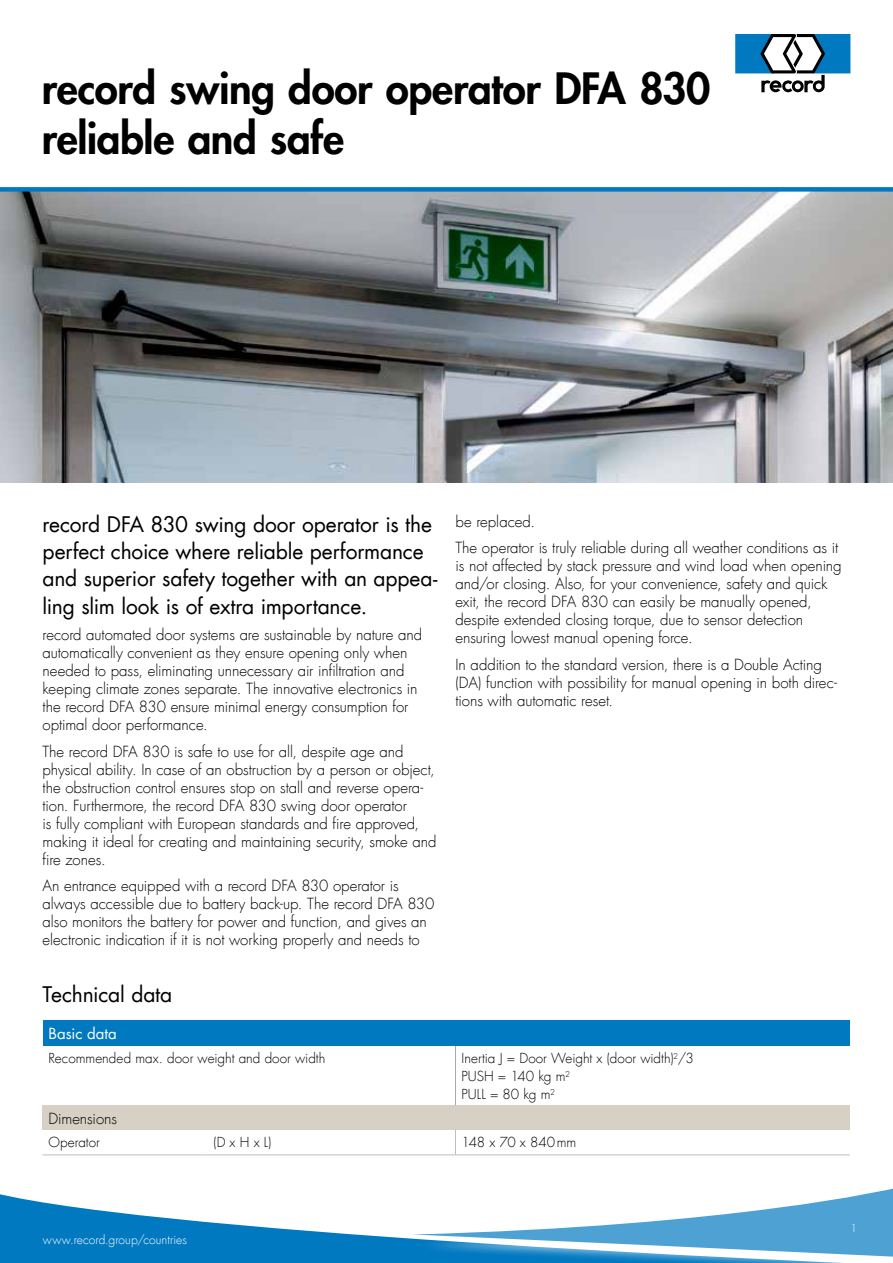
<style>
.page{position:relative;width:893px;height:1263px;background:#fff}
.page>*{position:absolute;margin:0;border:0;box-sizing:border-box;transform-origin:0 0}
.t1{font:800 42px/50.4px "Futura Std";letter-spacing:-.01em;color:#000}
.t2{font:21px/27.3px "Futura Com";letter-spacing:-.005em;color:#000}
.t3{font:300 15px/18px "Futura Com";letter-spacing:-.005em;color:#000}
.t4{font:15px "Futura Com";color:#fff}
.t5{font:300 13.5px/18px "Futura Com";color:#000}
.t6{font:300 12px "Futura Com";letter-spacing:.005em;color:#fff}
.t7{font:300 12px "Futura PT";color:#fff}
</style>
<div class="page">
<img style="left:0;top:192px;width:893px;height:291px">
<svg style="left:0;top:1194px;width:418px;height:69px;fill:#0079c1"></svg>
<div style="left:418px;top:1191px;width:475px;height:72px;background:#fff;opacity:.75"></div>
<svg style="left:411px;top:1188px;width:482px;height:68px"></svg>
<svg style="left:735px;top:34px;width:115px;height:58px"></svg>
<div style="left:0;top:187px;width:893px;height:5px;background:#0079c1"></div>
<div style="left:43px;top:1020px;width:412px;height:26px;background:#0079c1"></div>
<div style="left:455px;top:1020px;width:395px;height:26px;background:#0079c1"></div>
<div style="left:43px;top:1105px;width:807px;height:24px;background:#d6d1c4"></div>
<hr style="left:455px;top:1155px;width:395px;height:1px;background:#bcbec0">
<svg style="left:455px;top:1129px;width:1px;height:26px"></svg>
<hr style="left:43px;top:1155px;width:164px;height:1px;background:#bcbec0">
<hr style="left:207px;top:1155px;width:248px;height:1px;background:#bcbec0">
<hr style="left:455px;top:1046px;width:1px;height:59px;background:#a7a9ac">
<h1 class="t1" style="left:42px;top:63px;width:670px">record swing door operator DFA 830 reliable and safe</h1>
<h2 class="t2" style="left:43px;top:510px;width:396px">record DFA 830 swing door operator is the perfect choice where reliable performance and superior safety together with an appea&shy;ling slim look is of extra importance.</h2>
<p class="t3" style="left:43px;top:626px;width:381px">record automated door systems are sustainable by nature and automatically convenient as they ensure opening only when needed to pass, eliminating unnecessary air infiltration and keeping climate zones separate. The innovative electronics in the record DFA 830 ensure minimal energy consumption for optimal door performance.</p>
<p class="t3" style="left:43px;top:742px;width:396px">The record DFA 830 is safe to use for all, despite age and physical ability. In case of an obstruction by a person or object, the obstruction control ensures stop on stall and reverse opera&shy;tion. Furthermore, the record DFA 830 swing door operator<br>is fully compliant with European standards and fire approved, making it ideal for creating and maintaining security, smoke and fire zones.</p>
<p class="t3" style="left:43px;top:877px;width:393px">An entrance equipped with a record DFA 830 operator is always accessible due to battery back-up. The record DFA 830 also monitors the battery for power and function, and gives an electronic indication if it is not working properly and needs to</p>
<p class="t3" style="left:455px;top:508px;width:384px;line-height:26.5px">be replaced.<br>The operator is truly reliable during all weather conditions as it</p>
<p class="t3" style="left:455px;top:557px;width:388px">is not affected by stack pressure and wind load when opening and/or closing. Also, for your convenience, safety and quick exit, the record DFA 830 can easily be manually opened, despite extended closing torque, due to sensor detection ensuring lowest manual opening force.</p>
<p class="t3" style="left:455px;top:655px;width:383px">In addition to the standard version, there is a Double Acting (DA) function with possibility for manual opening in both direc&shy;tions with automatic reset.</p>
<h2 class="t2" style="left:43px;top:980px;width:131px">Technical data</h2>
<p class="t4" style="left:49px;top:1023px;width:70px">Basic data</p>
<p class="t5" style="left:49px;top:1049px;width:278px">Recommended max. door weight and door width</p>
<p class="t5" style="left:461px;top:1049px;width:234px">Inertia J = Door Weight x (door width)<sup>2</sup>/3<br>PUSH = 140 kg m<sup>2<br></sup>PULL = 80 kg m<sup>2</sup></p>
<p class="t3" style="left:49px;top:1109px;width:70px">Dimensions</p>
<p class="t5" style="left:49px;top:1133px;width:53px">Operator</p>
<p class="t5" style="left:213px;top:1133px;width:59px">(D x H x L)</p>
<p class="t5" style="left:461px;top:1133px;width:116px">148 x 70 x 840mm</p>
<p class="t6" style="left:43px;top:1231px;width:145px">www.record.group/countries</p>
<p class="t7" style="left:850px;top:1221px;width:8px">1</p>
</div>
